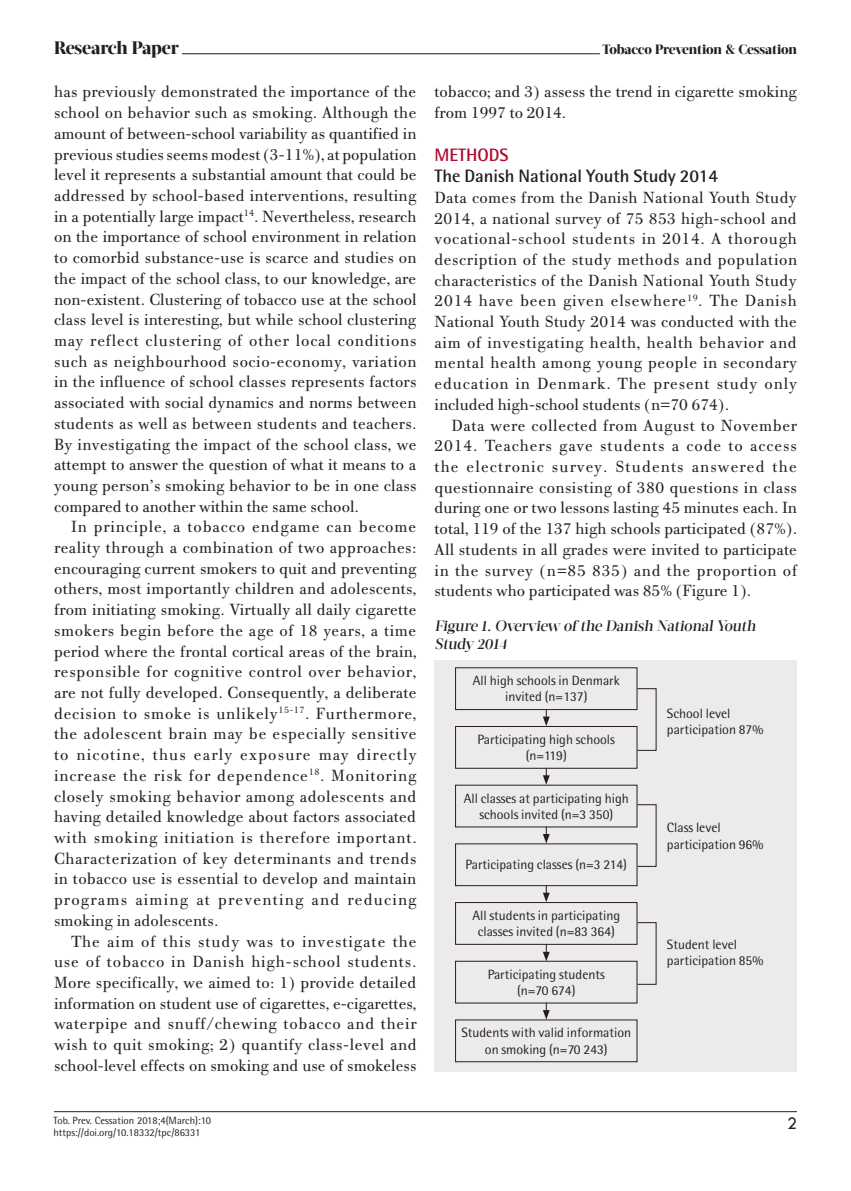
<style>
.page{position:relative;width:851px;height:1191px;background:#fff}
.page>*{position:absolute;margin:0;border:0;box-sizing:border-box;transform-origin:0 0}
.t1{font:700 18px "Rotis Semi Sans Hel";color:#231f20}
.t2{font:800 18px "Acta Display W04";letter-spacing:-.01em;color:#231f20}
.t3{font:700 18px "Rotis Semi Sans Hel";color:#b0092c}
.t4{font:18px "Tw Cen";color:#231f20}
.t5{font:17.25px/20.7px "PF Bodoni Text";color:#231f20;text-align:justify}
.t6{font:500 15px/18px "Acta Display W04";color:#231f20}
.t7{font:13.5px/16.2px "Rotis Semi Sans Hel";color:#231f20;text-align:center}
.t8{font:800 13.5px "Acta Display W04";letter-spacing:-.01em;color:#231f20}
.t9{font:10.5px/12.6px "Rotis Semi Sans Hel";color:#231f20}
</style>
<div class="page">
<hr style="left:182px;top:53px;width:418px;height:1px;background:#231f20">
<hr style="left:54px;top:1111px;width:742px;height:1px;background:#231f20">
<div style="left:435px;top:660px;width:361px;height:411px;background:#ecebe9"></div>
<div style="left:455px;top:726px;width:182px;height:42px;border:1px solid #231f20"></div>
<div style="left:455px;top:843px;width:182px;height:43px;border:1px solid #231f20"></div>
<div style="left:455px;top:667px;width:182px;height:43px;border:1px solid #231f20"></div>
<div style="left:455px;top:902px;width:182px;height:42px;border:1px solid #231f20"></div>
<div style="left:455px;top:961px;width:182px;height:42px;border:1px solid #231f20"></div>
<div style="left:455px;top:1019px;width:182px;height:43px;border:1px solid #231f20"></div>
<svg style="left:542px;top:709px;width:7px;height:17px"></svg>
<svg style="left:542px;top:767px;width:7px;height:17px"></svg>
<svg style="left:542px;top:826px;width:7px;height:17px"></svg>
<svg style="left:542px;top:885px;width:7px;height:17px"></svg>
<svg style="left:542px;top:944px;width:7px;height:17px"></svg>
<svg style="left:542px;top:1002px;width:7px;height:17px"></svg>
<p class="t2" style="left:54px;top:36px;width:126px">Research Paper</p>
<p class="t8" style="left:602px;top:41px;width:196px">Tobacco Prevention &amp; Cessation</p>
<p class="t5" style="left:54px;top:82px;width:364px">has previously demonstrated the importance of the school on behavior such as smoking. Although the amount of between-school variability as quantified in previous studies seems modest (3-11%), at population level it represents a substantial amount that could be addressed by school-based interventions, resulting in a potentially large impact<sup>14</sup>. Nevertheless, research on the importance of school environment in relation to comorbid substance-use is scarce and studies on the impact of the school class, to our knowledge, are non-existent. Clustering of tobacco use at the school class level is interesting, but while school clustering may reflect clustering of other local conditions such as neighbourhood socio-economy, variation in the influence of school classes represents factors associated with social dynamics and norms between students as well as between students and teachers.<br>By investigating the impact of the school class, we attempt to answer the question of what it means to a young person’s smoking behavior to be in one class compared to another within the same school.</p>
<p class="t5" style="left:54px;top:517px;width:364px;text-indent:17px">In principle, a tobacco endgame can become reality through a combination of two approaches: encouraging current smokers to quit and preventing others, most importantly children and adolescents, from initiating smoking. Virtually all daily cigarette smokers begin before the age of 18 years, a time period where the frontal cortical areas of the brain, responsible for cognitive control over behavior, are not fully developed. Consequently, a deliberate decision to smoke is unlikely<sup>15-17</sup>. Furthermore, the adolescent brain may be especially sensitive to nicotine, thus early exposure may directly increase the risk for dependence<sup>18</sup>. Monitoring closely smoking behavior among adolescents and having detailed knowledge about factors associated with smoking initiation is therefore important.<br>Characterization of key determinants and trends in tobacco use is essential to develop and maintain programs aiming at preventing and reducing smoking in adolescents.</p>
<p class="t5" style="left:54px;top:931px;width:364px;text-indent:17px">The aim of this study was to investigate the use of tobacco in Danish high-school students.<br>More specifically, we aimed to: 1) provide detailed information on student use of cigarettes, e-cigarettes, waterpipe and snuff/chewing tobacco and their wish to quit smoking; 2) quantify class-level and school-level effects on smoking and use of smokeless</p>
<p class="t9" style="left:53px;top:1113px;width:159px">Tob. Prev. Cessation 2018;4(March):10 https://doi.org/10.18332/tpc/86331</p>
<p class="t5" style="left:434px;top:82px;width:364px">tobacco; and 3) assess the trend in cigarette smoking from 1997 to 2014.</p>
<p class="t3" style="left:434px;top:143px;width:76px">METHODS</p>
<p class="t1" style="left:434px;top:165px;width:285px">The Danish National Youth Study 2014</p>
<p class="t5" style="left:434px;top:187px;width:364px">Data comes from the Danish National Youth Study 2014, a national survey of 75 853 high-school and vocational-school students in 2014. A thorough description of the study methods and population characteristics of the Danish National Youth Study 2014 have been given elsewhere<sup>19</sup>. The Danish National Youth Study 2014 was conducted with the aim of investigating health, health behavior and mental health among young people in secondary education in Denmark. The present study only included high-school students (n=70 674).</p>
<p class="t5" style="left:434px;top:415px;width:364px;text-indent:17px">Data were collected from August to November 2014. Teachers gave students a code to access the electronic survey. Students answered the questionnaire consisting of 380 questions in class during one or two lessons lasting 45 minutes each. In total, 119 of the 137 high schools participated (87%).<br>All students in all grades were invited to participate in the survey (n=85 835) and the proportion of students who participated was 85% (Figure 1).</p>
<p class="t6" style="left:435px;top:617px;width:325px">Figure 1. Overview of the Danish National Youth<br>Study 2014</p>
<p class="t7" style="left:472px;top:672px;width:148px">All high schools in Denmark invited (n=137)</p>
<p class="t7" style="left:477px;top:731px;width:139px">Participating high schools (n=119)</p>
<p class="t7" style="left:463px;top:790px;width:167px">All classes at participating high schools invited (n=3 350)</p>
<p class="t7" style="left:465px;top:856px;width:163px">Participating classes (n=3 214)</p>
<p class="t7" style="left:472px;top:907px;width:149px">All students in participating classes invited (n=83 364)</p>
<p class="t7" style="left:487px;top:966px;width:118px">Participating students (n=70 674)</p>
<p class="t7" style="left:461px;top:1024px;width:171px">Students with valid information on smoking (n=70 243)</p>
<p class="t7" style="left:666px;top:705px;width:98px;text-align:left">School level participation 87%</p>
<p class="t7" style="left:666px;top:819px;width:98px;text-align:left">Class level participation 96%</p>
<p class="t7" style="left:666px;top:936px;width:98px;text-align:left">Student level participation 85%</p>
<p class="t4" style="left:786px;top:1112px;width:11px">2</p>
</div>
